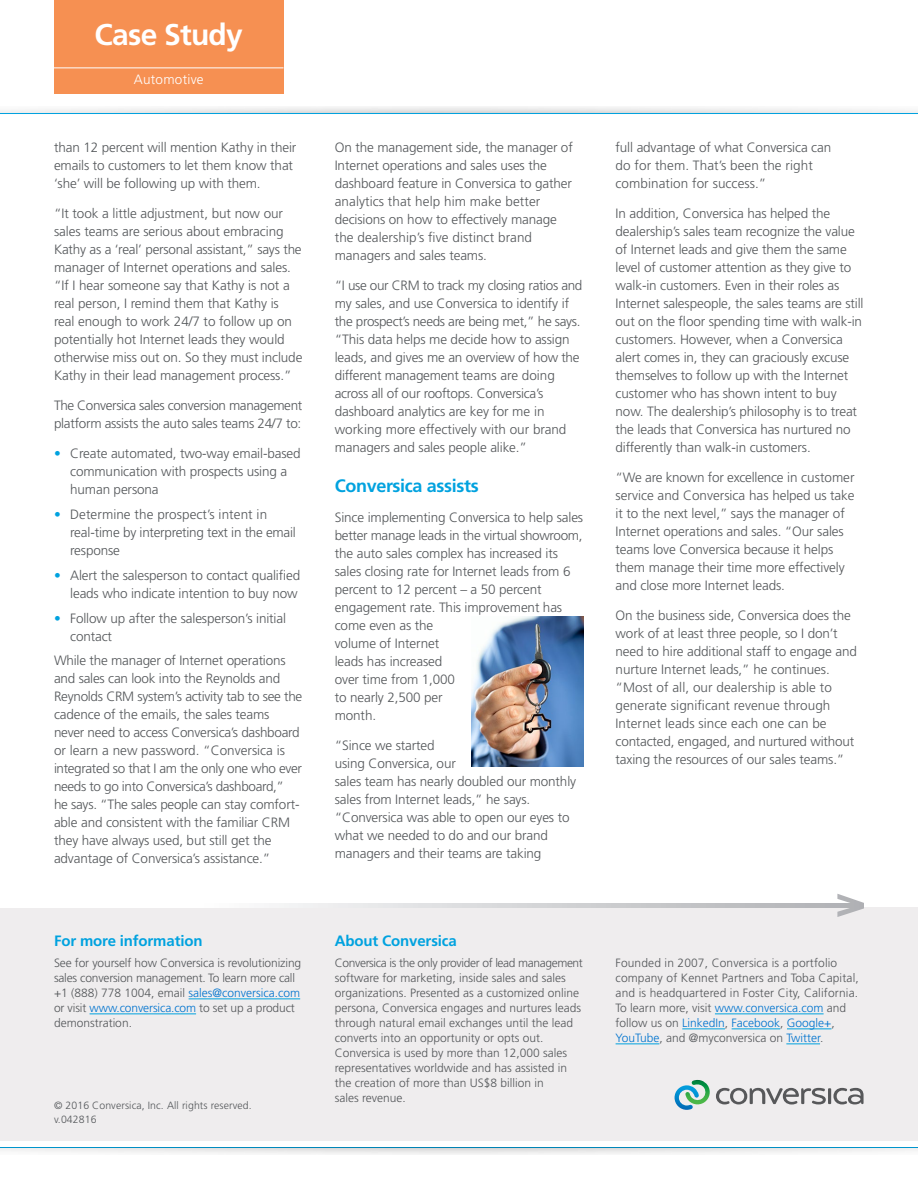
<style>
.page{position:relative;width:918px;height:1188px;background:#fff}
.page>*{position:absolute;margin:0;border:0;box-sizing:border-box;transform-origin:0 0}
.t1{font:700 30px "Frutiger";letter-spacing:-.025em;color:#fff}
.Subhead{font:700 18px "Frutiger";letter-spacing:-.02em;color:#00a2df}
.Subhead__Boilerplate{font:700 15px "Frutiger";letter-spacing:-.01em;color:#00a2df}
.t2{font:300 13.5px/18px "Frutiger";letter-spacing:-.01em;color:#54575a}
.t3{font:300 13.5px "Frutiger";letter-spacing:.02em;color:#fff}
.Boilerplate{font:300 12px/15px "Frutiger";color:#54575a}
.Copyright{font:300 10.5px "Frutiger";letter-spacing:.01em;color:#54575a}
.s1{color:#00a2df}
.s2{color:#0073ce}
</style>
<div class="page">
<hr style="left:0;top:1147px;width:918px;height:1px;background:#00a2df">
<hr style="left:0;top:113px;width:918px;height:1px;background:#00a2df">
<div style="left:54px;top:0;width:230px;height:94px;background:#f69052"></div>
<hr style="left:54px;top:68px;width:230px;height:1px;background:#fff">
<img style="left:471px;top:616px;width:112px;height:150px">
<div style="left:0;top:907px;width:918px;height:233px;background:#efedee"></div>
<hr style="left:189px;top:999px;width:111px;height:1px;background:#00a2df">
<hr style="left:90px;top:1014px;width:106px;height:1px;background:#00a2df">
<hr style="left:715px;top:1014px;width:109px;height:1px;background:#00a2df">
<hr style="left:682px;top:1029px;width:43px;height:1px;background:#00a2df">
<hr style="left:732px;top:1029px;width:48px;height:1px;background:#00a2df">
<hr style="left:787px;top:1029px;width:45px;height:1px;background:#00a2df">
<hr style="left:616px;top:1044px;width:43px;height:1px;background:#00a2df">
<hr style="left:786px;top:1044px;width:34px;height:1px;background:#00a2df">
<svg style="left:837px;top:894px;width:27px;height:23px"></svg>
<svg style="left:0;top:903px;width:863px;height:5px"></svg>
<svg style="left:675px;top:1080px;width:151px;height:30px"></svg>
<hr style="left:828px;top:1088px;width:3px;height:16px;background:#57585a">
<svg style="left:833px;top:1088px;width:31px;height:16px"></svg>
<p class="t1" style="left:95px;top:17px;width:150px">Case Study</p>
<p class="t3" style="left:134px;top:72px;width:71px">Automotive</p>
<p class="t2" style="left:54px;top:139px;width:244px">than 12 percent will mention Kathy in their emails to customers to let them know that ‘she’ will be following up with them.</p>
<p class="t2" style="left:54px;top:205px;width:250px">“It took a little adjustment, but now our sales teams are serious about embracing Kathy as a ‘real’ personal assistant,” says the manager of Internet operations and sales. “If I hear someone say that Kathy is not a real person, I remind them that Kathy is real enough to work 24/7 to follow up on potentially hot Internet leads they would otherwise miss out on. So they must include Kathy in their lead management process.”</p>
<p class="t2" style="left:54px;top:397px;width:250px">The Conversica sales conversion management platform assists the auto sales teams 24/7 to:</p>
<p class="t2" style="left:70px;top:445px;width:232px;text-indent:-16px"><span class="s1">•</span> Create automated, two-way email-based communication with prospects using a human persona</p>
<p class="t2" style="left:70px;top:505px;width:227px;text-indent:-16px"><span class="s1">•</span> Determine the prospect’s intent in real-time by interpreting text in the email response</p>
<p class="t2" style="left:54px;top:566px;width:248px;text-align:right"><span class="s1">•</span> Alert the salesperson to contact qualified leads who indicate intention to buy now</p>
<p class="t2" style="left:70px;top:609px;width:217px;text-indent:-16px"><span class="s1">•</span> Follow up after the salesperson’s initial contact</p>
<p class="t2" style="left:54px;top:652px;width:250px">While the manager of Internet operations and sales can look into the Reynolds and Reynolds CRM system’s activity tab to see the cadence of the emails, the sales teams never need to access Conversica’s dashboard or learn a new password. “Conversica is integrated so that I am the only one who ever needs to go into Conversica’s dashboard,”<br>he says. “The sales people can stay comfort&shy;able and consistent with the familiar CRM they have always used, but still get the advantage of Conversica’s assistance.”</p>
<p class="Subhead__Boilerplate" style="left:54px;top:932px;width:150px">For more information</p>
<p class="Boilerplate" style="left:54px;top:956px;width:249px">See for yourself how Conversica is revolutionizing sales conversion management. To learn more call +1 (888) 778 1004, email <span class="s2">sales@conversica.com </span>or visit <span class="s2">www.conversica.com</span> to set up a product demonstration.</p>
<p class="Copyright" style="left:54px;top:1100px;width:199px">© 2016 Conversica, Inc. All rights reserved.</p>
<p class="Copyright" style="left:54px;top:1113px;width:44px">v.042816</p>
<p class="t2" style="left:335px;top:139px;width:240px">On the management side, the manager of Internet operations and sales uses the dashboard feature in Conversica to gather analytics that help him make better decisions on how to effectively manage the dealership’s five distinct brand managers and sales teams.</p>
<p class="t2" style="left:335px;top:277px;width:249px">“I use our CRM to track my closing ratios and my sales, and use Conversica to identify if the prospect’s needs are being met,” he says. “This data helps me decide how to assign leads, and gives me an overview of how the different management teams are doing across all of our rooftops. Conversica’s dashboard analytics are key for me in working more effectively with our brand managers and sales people alike.”</p>
<p class="Subhead" style="left:335px;top:475px;width:145px">Conversica assists</p>
<p class="t2" style="left:335px;top:508px;width:250px">Since implementing Conversica to help sales better manage leads in the virtual showroom, the auto sales complex has increased its sales closing rate for Internet leads from 6 percent to 12 percent – a 50 percent engagement rate. This improvement has come even as the<br>volume of Internet<br>leads has increased<br>over time from 1,000<br>to nearly 2,500 per<br>month.</p>
<p class="t2" style="left:335px;top:736px;width:243px">“Since we started<br>using Conversica, our<br>sales team has nearly doubled our monthly sales from Internet leads,” he says. “Conversica was able to open our eyes to what we needed to do and our brand managers and their teams are taking</p>
<p class="t2" style="left:616px;top:139px;width:217px">full advantage of what Conversica can do for them. That’s been the right combination for success.”</p>
<p class="t2" style="left:616px;top:205px;width:250px">In addition, Conversica has helped the dealership’s sales team recognize the value of Internet leads and give them the same level of customer attention as they give to walk-in customers. Even in their roles as Internet salespeople, the sales teams are still out on the floor spending time with walk-in customers. However, when a Conversica alert comes in, they can graciously excuse themselves to follow up with the Internet customer who has shown intent to buy now. The dealership’s philosophy is to treat the leads that Conversica has nurtured no differently than walk-in customers.</p>
<p class="t2" style="left:616px;top:469px;width:241px">“We are known for excellence in customer service and Conversica has helped us take it to the next level,” says the manager of Internet operations and sales. “Our sales teams love Conversica because it helps them manage their time more effectively and close more Internet leads.</p>
<p class="t2" style="left:616px;top:607px;width:243px">On the business side, Conversica does the work of at least three people, so I don’t need to hire additional staff to engage and nurture Internet leads,” he continues. “Most of all, our dealership is able to generate significant revenue through Internet leads since each one can be contacted, engaged, and nurtured without taxing the resources of our sales teams.”</p>
<p class="Subhead__Boilerplate" style="left:335px;top:932px;width:123px">About Conversica</p>
<p class="Boilerplate" style="left:335px;top:956px;width:250px">Conversica is the only provider of lead management software for marketing, inside sales and sales organizations. Presented as a customized online persona, Conversica engages and nurtures leads through natural email exchanges until the lead converts into an opportunity or opts out.<br>Conversica is used by more than 12,000 sales representatives worldwide and has assisted in the creation of more than US$8 billion in<br>sales revenue.</p>
<p class="Boilerplate" style="left:616px;top:956px;width:245px">Founded in 2007, Conversica is a portfolio company of Kennet Partners and Toba Capital, and is headquartered in Foster City, California.<br>To learn more, visit <span class="s2">www.conversica.com</span> and follow us on <span class="s2">LinkedIn</span>, <span class="s2">Facebook</span>, <span class="s2">Google+</span>, <span class="s2">YouTube</span>, and @myconversica on <span class="s2">Twitter</span>.</p>
</div>
